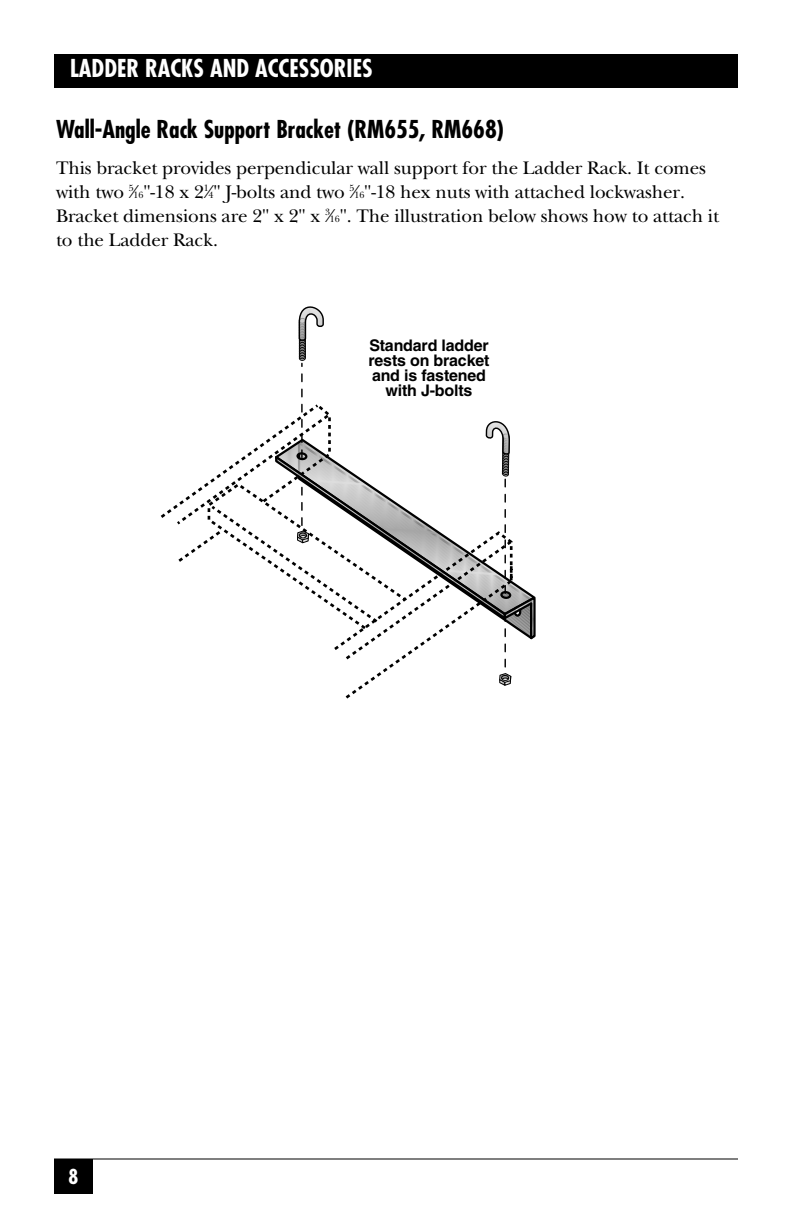
<style>
.page{position:relative;width:792px;height:1224px;background:#fff}
.page>*{position:absolute;margin:0;border:0;box-sizing:border-box;transform-origin:0 0}
.t1{font:700 condensed 24px "Futura";color:#000}
.t2{font:700 condensed 24px "Futura";color:#fff}
.t3{font:700 condensed 20px "Futura";color:#fff}
.t4{font:19px/24px "New Baskerville";letter-spacing:-.005em;color:#000}
.t5{font:700 16px/15px "Helvetica";letter-spacing:-.01em;color:#000;text-align:center}
.s1{font-size:9.6px}
</style>
<div class="page">
<div style="left:54px;top:54px;width:684px;height:34px;background:#000"></div>
<div style="left:54px;top:1159px;width:39px;height:35px;background:#000"></div>
<svg style="left:160px;top:434px;width:203px;height:265px"></svg>
<svg style="left:276px;top:306px;width:260px;height:380px"></svg>
<hr style="left:54px;top:1158px;width:684px;height:2px;background:#000">
<p class="t2" style="left:70px;top:58px;width:304px">LADDER RACKS AND ACCESSORIES</p>
<p class="t1" style="left:56px;top:119px;width:450px">Wall-Angle Rack Support Bracket (RM655, RM668)</p>
<p class="t4" style="left:56px;top:158px;width:665px">This bracket provides perpendicular wall support for the Ladder Rack. It comes with two <sup>5</sup>⁄<span class="s1">16</span>"-18 x 2<sup>1</sup>⁄<span class="s1">4</span>" J-bolts and two <sup>5</sup>⁄<span class="s1">16</span>"-18 hex nuts with attached lockwasher.<br>Bracket dimensions are 2" x 2" x <sup>3</sup>⁄<span class="s1">16</span>". The illustration below shows how to attach it to the Ladder Rack.</p>
<p class="t5" style="left:369px;top:340px;width:122px">Standard ladder rests on bracket and is fastened with J-bolts</p>
<p class="t3" style="left:69px;top:1168px;width:11px">8</p>
</div>
